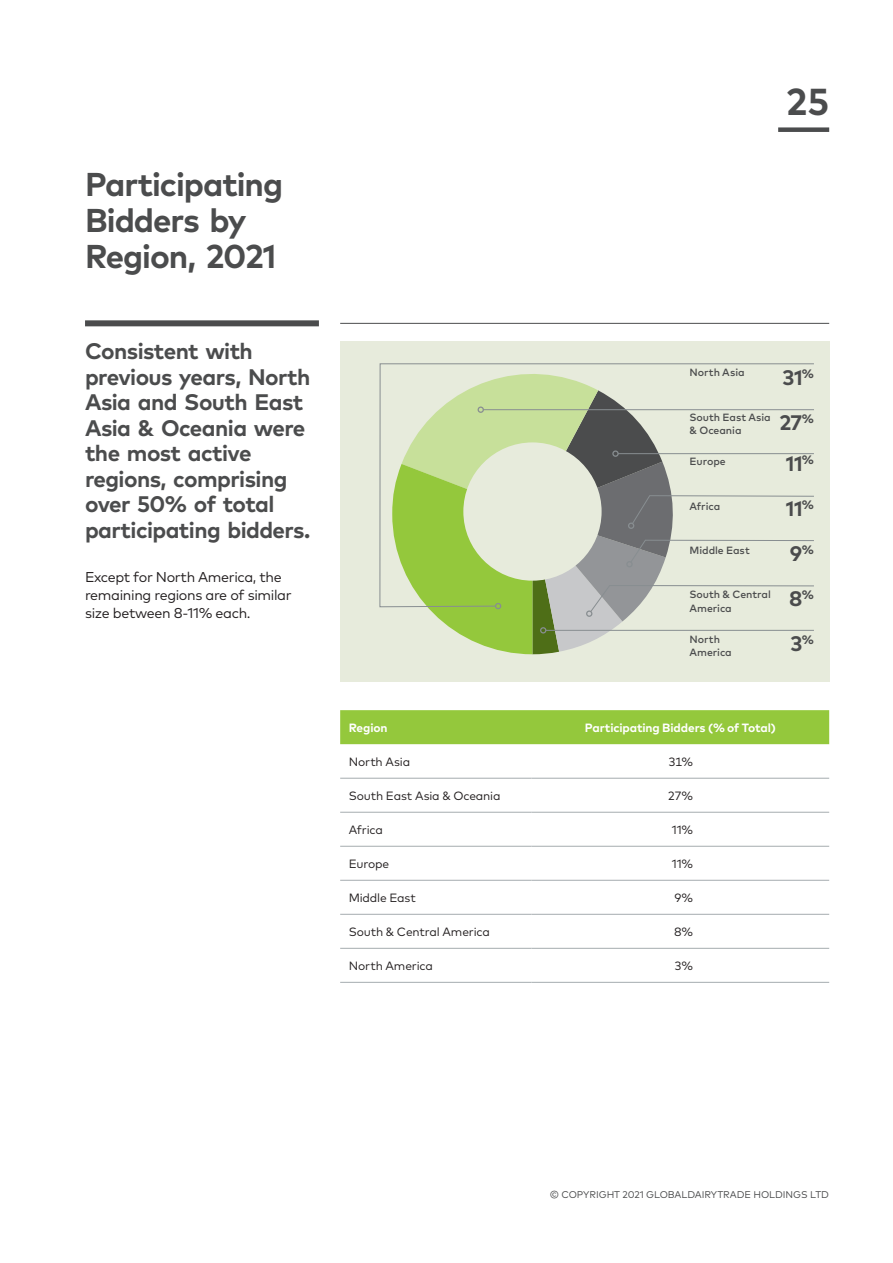
<style>
.page{position:relative;width:893px;height:1263px;background:#fff}
.page>*{position:absolute;margin:0;border:0;box-sizing:border-box;transform-origin:0 0}
.t1{font:700 37.5px "Mark OT";color:#4b4c4d}
.Header_22pt_Grey{font:700 33px/36px "Mark OT";letter-spacing:-.03em;color:#4b4c4d}
.Intro_Text_Bold_15pt{font:700 22.5px/25.5px "Mark OT";letter-spacing:-.025em;color:#4b4c4d}
.Legend{font:700 21px "Mark OT";letter-spacing:-.025em;color:#4b4c4d}
.Body_Text_9_5pt_Reg{font:14.25px/18px "Mark OT";letter-spacing:-.025em;color:#231f20}
.Table_Med_8pt{font:12px "Mark OT";letter-spacing:-.01em;color:#231f20}
.Table_Bold_8pt{font:700 12px "Mark OT";letter-spacing:-.01em;color:#fff}
.Legend-2{font:500 10.5px/13.5px "Mark OT";letter-spacing:-.005em;color:#4b4c4d}
.t2{font:9.75px "Mark OT";letter-spacing:-.005em;color:#4b4c4d}
</style>
<div class="page">
<div style="left:340px;top:342px;width:489px;height:340px;background:#e7ebdc"></div>
<svg style="left:379px;top:363px;width:13px;height:244px"></svg>
<svg style="left:392px;top:363px;width:422px;height:291px"></svg>
<hr style="left:483px;top:409px;width:331px;height:1px;background:#888e91">
<div style="left:478px;top:406px;width:6px;height:7px;border:1px solid #888e91;border-radius:50%"></div>
<div style="left:340px;top:710px;width:489px;height:34px;background:#94c83c"></div>
<hr style="left:340px;top:778px;width:191px;height:1px;background:#a5acaf">
<hr style="left:531px;top:778px;width:298px;height:1px;background:#a5acaf">
<hr style="left:340px;top:812px;width:191px;height:1px;background:#a5acaf">
<hr style="left:531px;top:812px;width:298px;height:1px;background:#a5acaf">
<hr style="left:340px;top:846px;width:191px;height:1px;background:#a5acaf">
<hr style="left:531px;top:846px;width:298px;height:1px;background:#a5acaf">
<hr style="left:340px;top:880px;width:191px;height:1px;background:#a5acaf">
<hr style="left:531px;top:880px;width:298px;height:1px;background:#a5acaf">
<hr style="left:340px;top:914px;width:191px;height:1px;background:#a5acaf">
<hr style="left:531px;top:914px;width:298px;height:1px;background:#a5acaf">
<hr style="left:340px;top:948px;width:191px;height:1px;background:#a5acaf">
<hr style="left:531px;top:948px;width:298px;height:1px;background:#a5acaf">
<hr style="left:340px;top:982px;width:191px;height:1px;background:#a5acaf">
<hr style="left:531px;top:982px;width:298px;height:1px;background:#a5acaf">
<div style="left:778px;top:127px;width:51px;height:5px;background:#4b4c4d"></div>
<div style="left:85px;top:320px;width:234px;height:6px;background:#4b4c4d"></div>
<hr style="left:340px;top:323px;width:489px;height:1px;background:#4b4c4d">
<p class="Header_22pt_Grey" style="left:85px;top:166px;width:200px">Participating<br>Bidders by<br>Region, 2021</p>
<p class="Intro_Text_Bold_15pt" style="left:85px;top:338px;width:227px">Consistent with previous years, North<br>Asia and South East<br>Asia &amp; Oceania were the most active regions, comprising over 50% of total participating bidders.</p>
<p class="Body_Text_9_5pt_Reg" style="left:85px;top:568px;width:208px">Except for North America, the remaining regions are of similar size between 8-11% each.</p>
<h1 class="t1" style="left:786px;top:77px;width:44px">25</h1>
<p class="Legend-2" style="left:689px;top:366px;width:57px">North Asia</p>
<p class="Legend-2" style="left:689px;top:410px;width:83px">South East Asia &amp; Oceania</p>
<p class="Legend-2" style="left:689px;top:454px;width:38px">Europe</p>
<p class="Legend-2" style="left:689px;top:499px;width:32px">Africa</p>
<p class="Legend" style="left:782px;top:364px;width:33px">31<sup>%</sup></p>
<p class="Legend" style="left:779px;top:409px;width:36px">27<sup>%</sup></p>
<p class="Legend" style="left:786px;top:450px;width:29px">11<sup>%</sup></p>
<p class="Legend" style="left:786px;top:495px;width:29px">11<sup>%</sup></p>
<p class="Legend-2" style="left:689px;top:543px;width:62px">Middle East</p>
<p class="Legend" style="left:790px;top:540px;width:26px">9<sup>%</sup></p>
<p class="Legend-2" style="left:689px;top:588px;width:83px">South &amp; Central<br>America</p>
<p class="Legend-2" style="left:689px;top:632px;width:44px">North<br>America</p>
<p class="Legend" style="left:789px;top:585px;width:26px">8<sup>%</sup></p>
<p class="Legend" style="left:790px;top:630px;width:25px">3<sup>%</sup></p>
<p class="Table_Bold_8pt" style="left:349px;top:720px;width:40px">Region</p>
<p class="Table_Bold_8pt" style="left:585px;top:720px;width:192px">Participating Bidders (% of Total)</p>
<p class="Table_Med_8pt" style="left:349px;top:754px;width:63px">North Asia</p>
<p class="Table_Med_8pt" style="left:668px;top:754px;width:26px">31%</p>
<p class="Table_Med_8pt" style="left:349px;top:788px;width:153px">South East Asia &amp; Oceania</p>
<p class="Table_Med_8pt" style="left:668px;top:788px;width:27px">27%</p>
<p class="Table_Med_8pt" style="left:349px;top:822px;width:36px">Africa</p>
<p class="Table_Med_8pt" style="left:672px;top:822px;width:23px">11%</p>
<p class="Table_Med_8pt" style="left:349px;top:856px;width:42px">Europe</p>
<p class="Table_Med_8pt" style="left:672px;top:856px;width:23px">11%</p>
<p class="Table_Med_8pt" style="left:349px;top:890px;width:69px">Middle East</p>
<p class="Table_Med_8pt" style="left:674px;top:890px;width:20px">9%</p>
<p class="Table_Med_8pt" style="left:349px;top:924px;width:143px">South &amp; Central America</p>
<p class="Table_Med_8pt" style="left:674px;top:924px;width:21px">8%</p>
<p class="Table_Med_8pt" style="left:349px;top:958px;width:86px">North America</p>
<p class="Table_Med_8pt" style="left:674px;top:958px;width:20px">3%</p>
<p class="t2" style="left:550px;top:1189px;width:281px">© COPYRIGHT 2021 GLOBALDAIRYTRADE HOLDINGS LTD</p>
</div>
